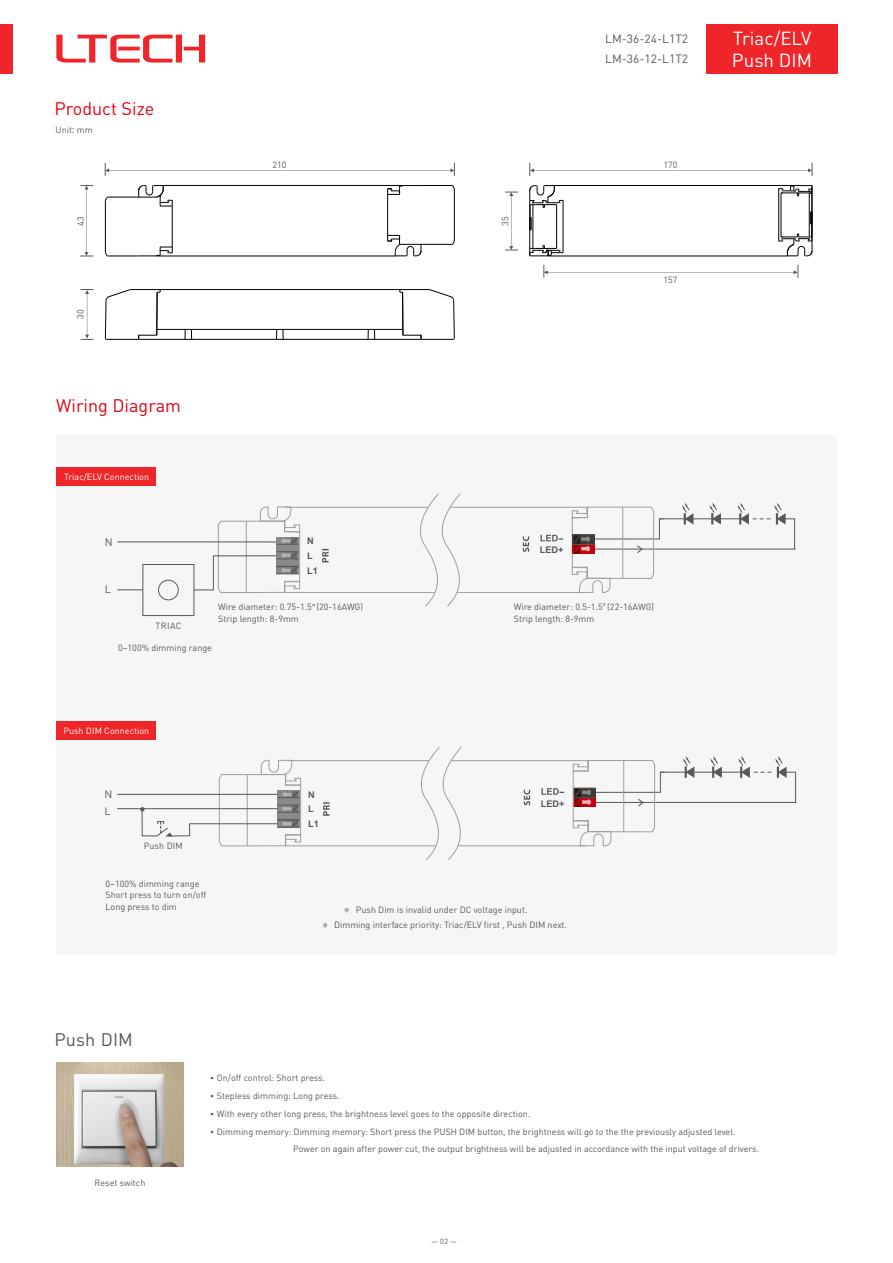
<style>
.page{position:relative;width:893px;height:1263px;background:#fff}
.page>*{position:absolute;margin:0;border:0;box-sizing:border-box;transform-origin:0 0}
.t1{font:18.75px/22.5px "DIN Pro";color:#fff}
.t2{font:18px "DIN Pro";color:#e60013}
.t3{font:18px "DIN Pro";color:#595857}
.t4{font:12px/20px "DIN Pro";color:#595857}
.t5{font:10.8px/16.8px "DIN Pro";color:#595857}
.t6{font:700 9.15px/14.7px "Arial";color:#595857}
.t7{font:9px/11.6px "DIN Pro";color:#595857}
.t8{font:9px "DIN Pro";color:#fff}
.t9{font:7.5px "DIN Pro";color:#595857}
.s1{font-family:"Microsoft Ya Hei"}
</style>
<div class="page">
<div style="left:57px;top:435px;width:780px;height:519px;background:#f6f6f6"></div>
<hr style="left:285px;top:507px;width:143px;height:1px;background:#9f9fa0">
<hr style="left:284px;top:592px;width:151px;height:1px;background:#9f9fa0">
<svg style="left:322px;top:549px;width:7px;height:13px"></svg>
<hr style="left:593px;top:549px;width:202px;height:1px;background:#595857">
<hr style="left:660px;top:518px;width:89px;height:1px;background:#595857">
<svg style="left:737px;top:503px;width:58px;height:47px"></svg>
<svg style="left:709px;top:503px;width:12px;height:21px"></svg>
<svg style="left:682px;top:503px;width:11px;height:21px"></svg>
<svg style="left:572px;top:506px;width:92px;height:87px"></svg>
<svg style="left:523px;top:536px;width:6px;height:16px"></svg>
<svg style="left:541px;top:535px;width:22px;height:6px"></svg>
<hr style="left:450px;top:507px;width:137px;height:1px;background:#9f9fa0">
<hr style="left:457px;top:592px;width:128px;height:1px;background:#9f9fa0">
<svg style="left:410px;top:493px;width:55px;height:114px"></svg>
<svg style="left:117px;top:506px;width:183px;height:87px"></svg>
<div style="left:142px;top:564px;width:52px;height:52px;background:#f6f6f6;border:1px solid #595857"></div>
<div style="left:158px;top:580px;width:21px;height:20px;background:#f6f6f6;border:1px solid #595857;border-radius:50%"></div>
<hr style="left:286px;top:760px;width:143px;height:1px;background:#9f9fa0">
<svg style="left:323px;top:802px;width:7px;height:14px"></svg>
<hr style="left:594px;top:802px;width:202px;height:1px;background:#595857">
<hr style="left:661px;top:772px;width:89px;height:1px;background:#595857">
<svg style="left:738px;top:756px;width:58px;height:46px"></svg>
<svg style="left:710px;top:756px;width:12px;height:22px"></svg>
<svg style="left:683px;top:756px;width:11px;height:22px"></svg>
<svg style="left:524px;top:789px;width:6px;height:16px"></svg>
<svg style="left:541px;top:788px;width:23px;height:7px"></svg>
<svg style="left:573px;top:760px;width:92px;height:86px"></svg>
<hr style="left:451px;top:760px;width:137px;height:1px;background:#9f9fa0">
<hr style="left:285px;top:845px;width:151px;height:1px;background:#9f9fa0">
<hr style="left:458px;top:845px;width:128px;height:1px;background:#9f9fa0">
<svg style="left:411px;top:746px;width:55px;height:114px"></svg>
<hr style="left:117px;top:794px;width:160px;height:1px;background:#595857">
<svg style="left:140px;top:760px;width:161px;height:86px"></svg>
<hr style="left:117px;top:808px;width:160px;height:1px;background:#595857">
<div style="left:0;top:24px;width:13px;height:49px;background:#ef2629"></div>
<svg style="left:56px;top:35px;width:149px;height:28px"></svg>
<hr style="left:105px;top:200px;width:1px;height:53px;background:#000">
<hr style="left:172px;top:200px;width:1px;height:53px;background:#000">
<hr style="left:157px;top:256px;width:239px;height:1px;background:#000">
<hr style="left:108px;top:256px;width:31px;height:1px;background:#000">
<hr style="left:400px;top:244px;width:52px;height:1px;background:#000">
<hr style="left:108px;top:197px;width:31px;height:1px;background:#000">
<hr style="left:421px;top:185px;width:31px;height:1px;background:#000">
<hr style="left:163px;top:185px;width:240px;height:1px;background:#000">
<hr style="left:387px;top:189px;width:1px;height:52px;background:#000">
<hr style="left:454px;top:189px;width:1px;height:52px;background:#000">
<hr style="left:156px;top:292px;width:1px;height:43px;background:#000">
<hr style="left:157px;top:292px;width:1px;height:43px;background:#000">
<svg style="left:185px;top:330px;width:7px;height:9px"></svg>
<hr style="left:421px;top:339px;width:32px;height:1px;background:#000">
<hr style="left:139px;top:339px;width:281px;height:1px;background:#000">
<hr style="left:106px;top:339px;width:33px;height:1px;background:#000">
<hr style="left:157px;top:329px;width:246px;height:1px;background:#000">
<svg style="left:157px;top:290px;width:4px;height:3px"></svg>
<hr style="left:131px;top:289px;width:298px;height:1px;background:#000">
<svg style="left:368px;top:329px;width:7px;height:10px"></svg>
<hr style="left:402px;top:292px;width:1px;height:43px;background:#000">
<svg style="left:138px;top:335px;width:19px;height:5px"></svg>
<svg style="left:105px;top:289px;width:26px;height:51px"></svg>
<svg style="left:403px;top:334px;width:19px;height:6px"></svg>
<svg style="left:429px;top:289px;width:26px;height:51px"></svg>
<svg style="left:387px;top:185px;width:35px;height:10px"></svg>
<svg style="left:387px;top:235px;width:35px;height:22px"></svg>
<svg style="left:138px;top:247px;width:35px;height:10px"></svg>
<svg style="left:138px;top:185px;width:35px;height:22px"></svg>
<hr style="left:563px;top:200px;width:1px;height:53px;background:#000">
<hr style="left:548px;top:256px;width:239px;height:1px;background:#000">
<hr style="left:554px;top:185px;width:240px;height:1px;background:#000">
<svg style="left:778px;top:185px;width:35px;height:72px"></svg>
<svg style="left:529px;top:185px;width:34px;height:72px"></svg>
<svg style="left:105px;top:163px;width:350px;height:13px"></svg>
<svg style="left:80px;top:185px;width:13px;height:72px"></svg>
<svg style="left:81px;top:289px;width:13px;height:51px"></svg>
<svg style="left:530px;top:163px;width:283px;height:13px"></svg>
<svg style="left:505px;top:192px;width:13px;height:59px"></svg>
<div style="left:707px;top:24px;width:131px;height:50px;background:#ef2629"></div>
<div style="left:56px;top:721px;width:100px;height:19px;background:#ef2629"></div>
<div style="left:56px;top:467px;width:100px;height:19px;background:#ef2629"></div>
<svg style="left:323px;top:923px;width:4px;height:5px"></svg>
<svg style="left:345px;top:907px;width:4px;height:5px"></svg>
<img style="left:56px;top:1063px;width:128px;height:103px">
<img style="left:74px;top:1074px;width:89px;height:91px">
<svg style="left:97px;top:1095px;width:5px;height:71px"></svg>
<img style="left:102px;top:1094px;width:78px;height:72px">
<svg style="left:544px;top:265px;width:255px;height:13px"></svg>
<h2 class="t2" style="left:55px;top:101px;width:101px">Product Size</h2>
<p class="t7" style="left:56px;top:125px;width:39px">Unit<span class="s1">:</span> mm</p>
<p class="t7" style="left:76px;top:226px;width:11px;rotate:-90deg">43</p>
<p class="t7" style="left:75px;top:319px;width:11px;rotate:-90deg">30</p>
<h2 class="t2" style="left:56px;top:399px;width:127px">Wiring Diagram</h2>
<p class="t8" style="left:64px;top:473px;width:87px">Triac/ELV Connection</p>
<p class="t5" style="left:105px;top:535px;width:9px">N</p>
<p class="t5" style="left:105px;top:582px;width:8px">L</p>
<p class="t7" style="left:155px;top:621px;width:28px">TRIAC</p>
<p class="t7" style="left:272px;top:159px;width:16px">210</p>
<p class="t7" style="left:500px;top:226px;width:11px;rotate:-90deg">35</p>
<h3 class="t4" style="left:605px;top:30px;width:85px">LM-36-24-L1T2<br>LM-36-12-L1T2</h3>
<p class="t7" style="left:663px;top:159px;width:16px">170</p>
<p class="t7" style="left:663px;top:275px;width:16px">157</p>
<p class="t6" style="left:307px;top:534px;width:12px">N<br>L<br>L1</p>
<p class="t6" style="left:540px;top:544px;width:25px">LED+</p>
<p class="t7" style="left:218px;top:602px;width:146px">Wire diameter: 0.75-1.5 (20-16AWG)<br>Strip length: 8-9mm</p>
<p class="t7" style="left:514px;top:602px;width:142px">Wire diameter: 0.5-1.5 (22-16AWG)<br>Strip length: 8-9mm</p>
<p class="t7" style="left:118px;top:642px;width:95px">0~100% dimming range</p>
<p class="t8" style="left:63px;top:727px;width:87px">Push DIM Connection</p>
<p class="t5" style="left:104px;top:786px;width:10px">N<br>L</p>
<p class="t6" style="left:308px;top:788px;width:12px">N<br>L<br>L1</p>
<p class="t6" style="left:541px;top:797px;width:25px">LED+</p>
<p class="t7" style="left:144px;top:841px;width:40px">Push DIM</p>
<p class="t7" style="left:105px;top:879px;width:102px">0~100% dimming range<br>Short press to turn on/off<br>Long press to dim</p>
<h2 class="t3" style="left:55px;top:1033px;width:80px">Push DIM</h2>
<p class="t7" style="left:356px;top:905px;width:173px">Push Dim is invalid under DC voltage input.</p>
<p class="t7" style="left:334px;top:920px;width:234px">Dimming interface priority: Triac/ELV first , Push DIM next.</p>
<h1 class="t1" style="left:732px;top:28px;width:82px">Triac/ELV<br>Push DIM</h1>
<p class="t7" style="left:95px;top:1177px;width:52px">Reset switch</p>
<p class="t7" style="left:210px;top:1073px;width:116px"><span class="s1">•</span> On/off control: Short press.</p>
<p class="t7" style="left:210px;top:1091px;width:131px"><span class="s1">•</span> Stepless dimming: Long press.</p>
<p class="t7" style="left:210px;top:1109px;width:321px"><span class="s1">•</span> With every other long press, the brightness level goes to the opposite direction.</p>
<p class="t7" style="left:293px;top:1124px;width:467px;line-height:17.5px;text-indent:-83px"><span class="s1">•</span> Dimming memory: Dimming memory: Short press the PUSH DIM button, the brightness will go to the the previously adjusted level.<br>Power on again after power cut, the output brightness will be adjusted in accordance with the input voltage of drivers.</p>
<p class="t9" style="left:431px;top:1238px;width:27px">— 02 —</p>
</div>
